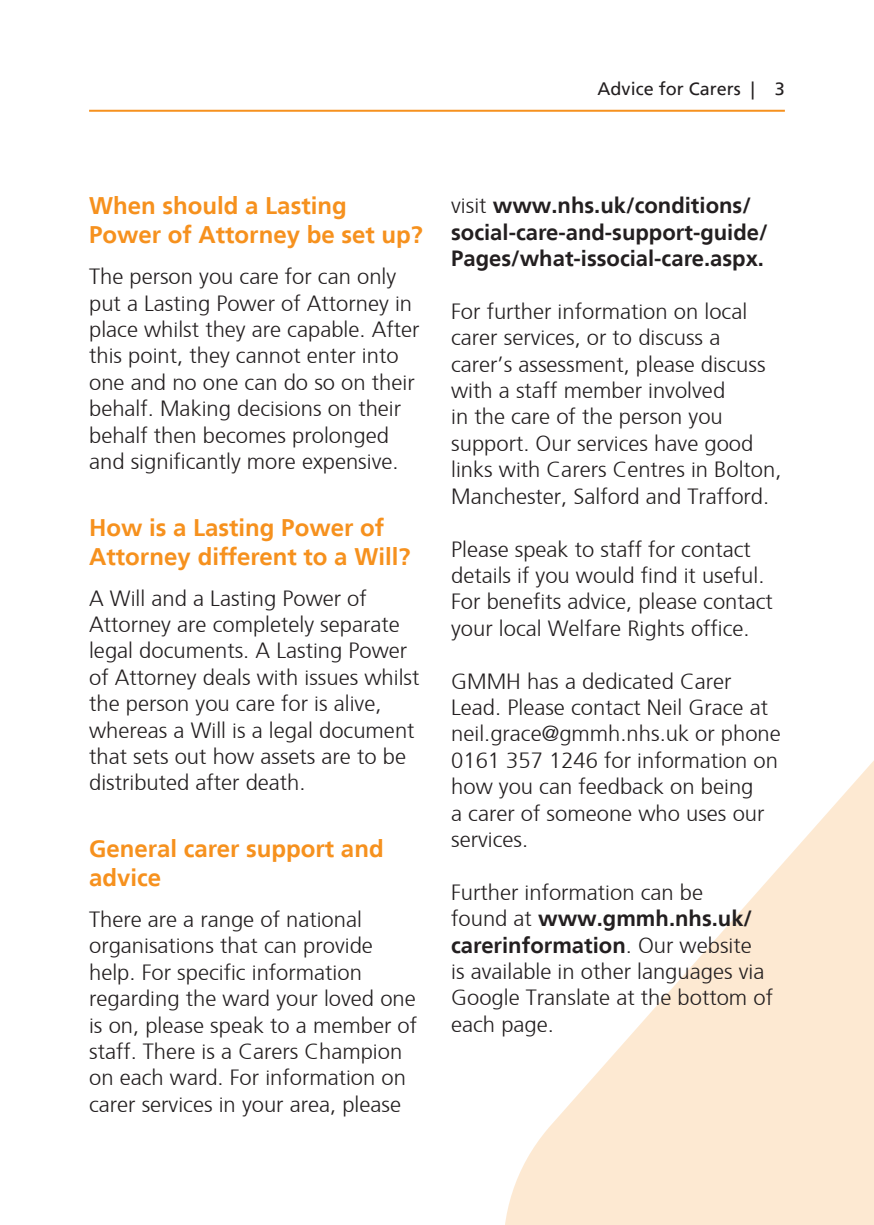
<style>
.page{position:relative;width:874px;height:1225px;background:#fff}
.page>*{position:absolute;margin:0;border:0;box-sizing:border-box;transform-origin:0 0}
.t1{font:700 24px/28.8px "Frutiger";color:#f6911e}
.t2{font:300 22px/26.4px "Frutiger";color:#231f20}
.t3{font:700 22px/26.4px "Frutiger";color:#231f20}
.t4{font:18px "Frutiger";color:#231f20}
.s1{font-weight:300}
.s2{font-weight:700}
</style>
<div class="page">
<hr style="left:89px;top:110px;width:695px;height:2px;background:#f6911e">
<svg style="left:505px;top:762px;width:368px;height:463px;fill:#fde9d2"></svg>
<p class="t4" style="left:597px;top:78px;width:189px">Advice for Carers | 3</p>
<p class="t1" style="left:89px;top:192px;width:335px">When should a Lasting<br>Power of Attorney be set up?</p>
<p class="t2" style="left:89px;top:262px;width:332px">The person you care for can only put a Lasting Power of Attorney in place whilst they are capable. After this point, they cannot enter into one and no one can do so on their behalf. Making decisions on their behalf then becomes prolonged and significantly more expensive.</p>
<p class="t1" style="left:89px;top:513px;width:322px">How is a Lasting Power of<br>Attorney different to a Will?</p>
<p class="t2" style="left:89px;top:583px;width:332px">A Will and a Lasting Power of<br>Attorney are completely separate legal documents. A Lasting Power of Attorney deals with issues whilst the person you care for is alive, whereas a Will is a legal document that sets out how assets are to be distributed after death.</p>
<p class="t1" style="left:89px;top:834px;width:296px">General carer support and advice</p>
<p class="t2" style="left:89px;top:904px;width:329px">There are a range of national organisations that can provide help. For specific information regarding the ward your loved one is on, please speak to a member of staff. There is a Carers Champion on each ward. For information on carer services in your area, please</p>
<p class="t3" style="left:451px;top:192px;width:318px"><span class="s1">visit</span> www.nhs.uk/conditions/ social-care-and-support-guide/<br>Pages/what-issocial-care.aspx.</p>
<p class="t2" style="left:451px;top:296px;width:332px">For further information on local carer services, or to discuss a carer’s assessment, please discuss with a staff member involved<br>in the care of the person you support. Our services have good links with Carers Centres in Bolton,<br>Manchester, Salford and Trafford.</p>
<p class="t2" style="left:451px;top:534px;width:323px">Please speak to staff for contact details if you would find it useful.<br>For benefits advice, please contact your local Welfare Rights office.</p>
<p class="t2" style="left:451px;top:666px;width:331px">GMMH has a dedicated Carer<br>Lead. Please contact Neil Grace at neil.grace@gmmh.nhs.uk or phone<br>0161 357 1246 for information on how you can feedback on being<br>a carer of someone who uses our services.</p>
<p class="t2" style="left:451px;top:877px;width:323px">Further information can be<br>found at <span class="s2">www.gmmh.nhs.uk/ carerinformation</span>. Our website<br>is available in other languages via<br>Google Translate at the bottom of each page.</p>
</div>
